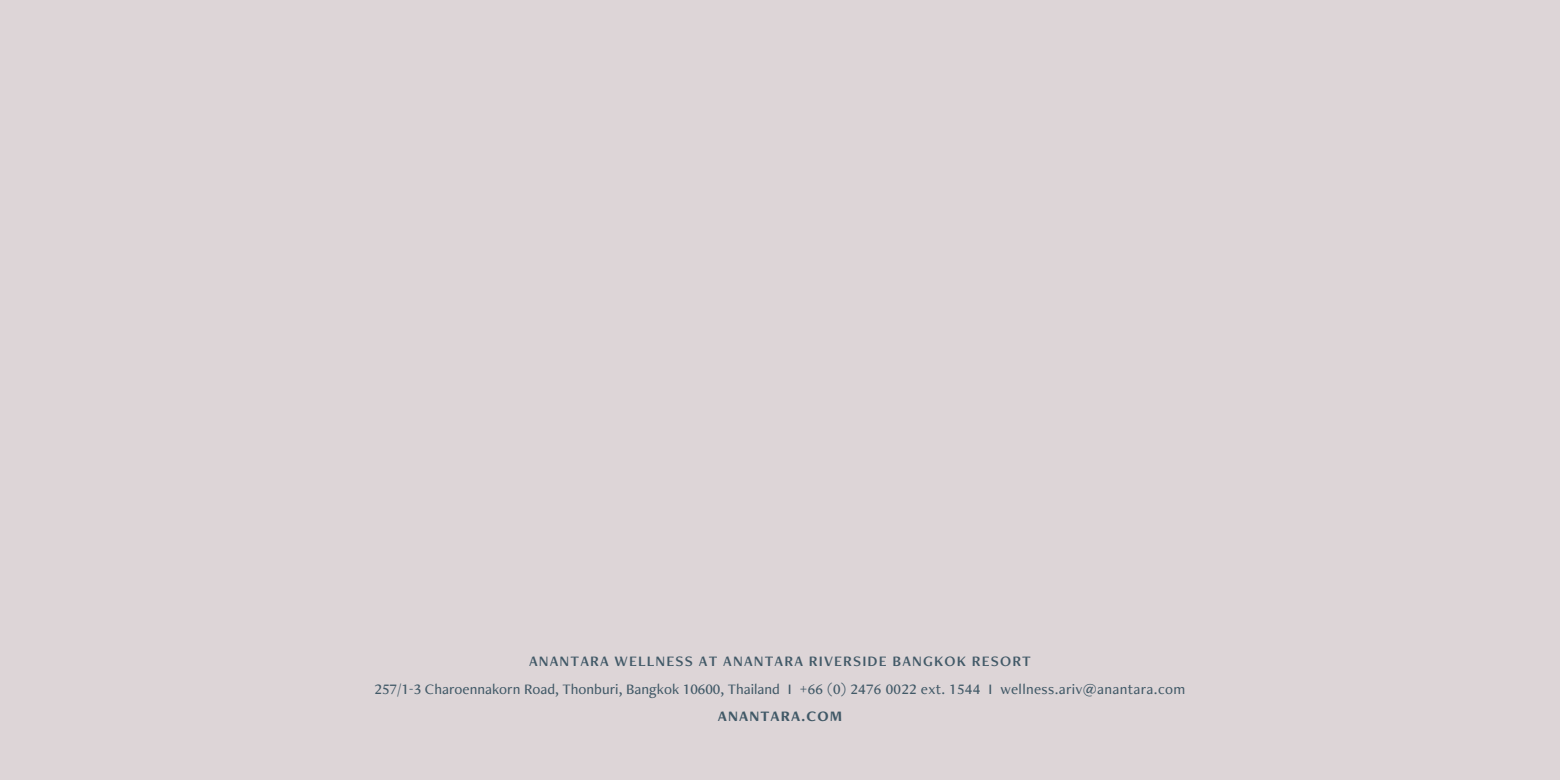
<style>
.page{position:relative;width:1560px;height:780px;background:#fff}
.page>*{position:absolute;margin:0;border:0;box-sizing:border-box;transform-origin:0 0}
.t1{font:500 15px "Freight Neo Pro";color:#415967}
.t2{font:15px "Freight Neo Pro Semi";letter-spacing:.075em;color:#415967}
.t3{font:700 15px "Freight Neo Pro";letter-spacing:.075em;color:#415967}
</style>
<div class="page">
<div style="left:0;top:0;width:1559px;height:780px;background:#ddd5d7"></div>
<p class="t2" style="left:529px;top:651px;width:503px">ANANTARA WELLNESS AT ANANTARA RIVERSIDE BANGKOK RESORT</p>
<p class="t1" style="left:374px;top:678px;width:812px">257/1-3 Charoennakorn Road, Thonburi, Bangkok 10600, Thailand I +66 (0) 2476 0022 ext. 1544 I wellness.ariv@anantara.com</p>
<p class="t3" style="left:717px;top:706px;width:126px">ANANTARA.COM</p>
</div>
